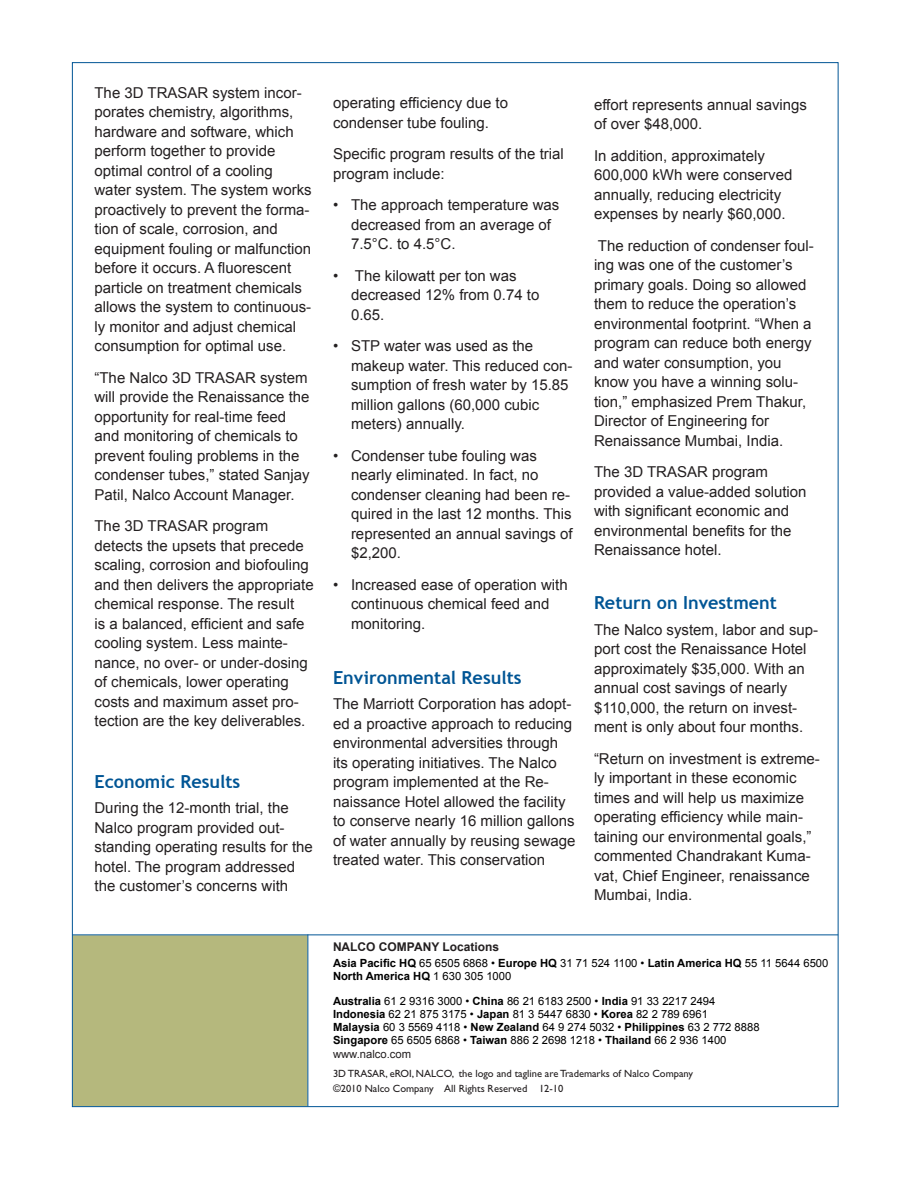
<style>
.page{position:relative;width:918px;height:1188px;background:#fff}
.page>*{position:absolute;margin:0;border:0;box-sizing:border-box;transform-origin:0 0}
.Question{font:700 18px "Trebuchet MS";color:#005595}
.Body_text{font:15px/19.5px "Arial";color:#231f20}
.Indent{font:15px/19.5px "Arial";color:#231f20}
.t1{font:700 12px "Arial";color:#231f20}
.t2{font:11.25px/12.8px "Arial";color:#000}
.t3{font:700 11.25px/12.8px "Arial";color:#000}
.t4{font:11.25px "Arial";color:#231f20}
.t5{font:10.5px "Gill Sans";color:#231f20}
.s1{font-weight:400}
.s2{font-weight:700}
</style>
<div class="page">
<div style="left:73px;top:935px;width:235px;height:171px;background:#b5b87d;border:2px solid #b5b87d"></div>
<hr style="left:308px;top:934px;width:1px;height:172px;background:#005595">
<hr style="left:72px;top:934px;width:766px;height:1px;background:#005595">
<p class="Body_text" style="left:94px;top:83px;width:219px">The 3D TRASAR system incor&shy;porates chemistry, algorithms, hardware and software, which perform together to provide optimal control of a cooling water system. The system works proactively to prevent the forma&shy;tion of scale, corrosion, and equipment fouling or malfunction before it occurs. A fluorescent particle on treatment chemicals allows the system to continuous&shy;ly monitor and adjust chemical consumption for optimal use.</p>
<p class="Body_text" style="left:94px;top:368px;width:217px">“The Nalco 3D TRASAR system will provide the Renaissance the opportunity for real-time feed and monitoring of chemicals to prevent fouling problems in the condenser tubes,” stated Sanjay<br>Patil, Nalco Account Manager.</p>
<p class="Body_text" style="left:94px;top:517px;width:221px">The 3D TRASAR program detects the upsets that precede scaling, corrosion and biofouling and then delivers the appropriate chemical response. The result<br>is a balanced, efficient and safe cooling system. Less mainte&shy;nance, no over- or under-dosing of chemicals, lower operating costs and maximum asset pro&shy;tection are the key deliverables.</p>
<p class="Question" style="left:94px;top:770px;width:147px">Economic Results</p>
<p class="Body_text" style="left:94px;top:799px;width:220px">During the 12-month trial, the<br>Nalco program provided out&shy;standing operating results for the hotel. The program addressed the customer’s concerns with</p>
<p class="Body_text" style="left:333px;top:94px;width:177px">operating efficiency due to condenser tube fouling.</p>
<p class="Body_text" style="left:333px;top:145px;width:232px">Specific program results of the trial program include:</p>
<p class="Indent" style="left:351px;top:196px;width:210px;text-indent:-18px">• The approach temperature was decreased from an average of<br>7.5°C. to 4.5°C.</p>
<p class="Indent" style="left:351px;top:266px;width:190px;text-indent:-18px">• The kilowatt per ton was decreased 12% from 0.74 to<br>0.65.</p>
<p class="Indent" style="left:351px;top:337px;width:223px;text-indent:-18px">• STP water was used as the makeup water. This reduced con&shy;sumption of fresh water by 15.85 million gallons (60,000 cubic meters) annually.</p>
<p class="Indent" style="left:351px;top:446px;width:223px;text-indent:-18px">• Condenser tube fouling was nearly eliminated. In fact, no condenser cleaning had been re&shy;quired in the last 12 months. This represented an annual savings of $2,200.</p>
<p class="Indent" style="left:351px;top:575px;width:218px;text-indent:-18px">• Increased ease of operation with continuous chemical feed and monitoring.</p>
<p class="Question" style="left:333px;top:666px;width:190px">Environmental Results</p>
<p class="Body_text" style="left:333px;top:694px;width:244px">The Marriott Corporation has adopt&shy;ed a proactive approach to reducing environmental adversities through its operating initiatives. The Nalco program implemented at the Re&shy;naissance Hotel allowed the facility to conserve nearly 16 million gallons of water annually by reusing sewage treated water. This conservation</p>
<p class="Body_text" style="left:594px;top:95px;width:215px">effort represents annual savings of over $48,000.</p>
<p class="Body_text" style="left:594px;top:146px;width:200px">In addition, approximately<br>600,000 kWh were conserved annually, reducing electricity expenses by nearly $60,000.</p>
<p class="Body_text" style="left:594px;top:236px;width:221px">The reduction of condenser foul&shy;ing was one of the customer’s primary goals. Doing so allowed them to reduce the operation’s environmental footprint. “When a program can reduce both energy and water consumption, you know you have a winning solu&shy;tion,” emphasized Prem Thakur,<br>Director of Engineering for<br>Renaissance Mumbai, India.</p>
<p class="Body_text" style="left:594px;top:463px;width:214px">The 3D TRASAR program provided a value-added solution with significant economic and environmental benefits for the<br>Renaissance hotel.</p>
<p class="Question" style="left:594px;top:592px;width:184px">Return on Investment</p>
<p class="Body_text" style="left:594px;top:620px;width:226px">The Nalco system, labor and sup&shy;port cost the Renaissance Hotel approximately $35,000. With an annual cost savings of nearly $110,000, the return on invest&shy;ment is only about four months.</p>
<p class="Body_text" style="left:594px;top:749px;width:227px">“Return on investment is extreme&shy;ly important in these economic times and will help us maximize operating efficiency while main&shy;taining our environmental goals,” commented Chandrakant Kuma&shy;vat, Chief Engineer, renaissance<br>Mumbai, India.</p>
<p class="t1" style="left:333px;top:939px;width:168px">NALCO COMPANY Locations</p>
<p class="t3" style="left:333px;top:957px;width:497px">Asia Pacific HQ <span class="s1">65 6505 6868 •</span> Europe HQ <span class="s1">31 71 524 1100 •</span> Latin America HQ <span class="s1">55 11 5644 6500<br></span>North America HQ <span class="s1">1 630 305 1000</span></p>
<p class="t2" style="left:333px;top:995px;width:384px"><span class="s2">Australia</span> 61 2 9316 3000 • <span class="s2">China</span> 86 21 6183 2500 • <span class="s2">India</span> 91 33 2217 2494<br><span class="s2">Indonesia</span> 62 21 875 3175 • <span class="s2">Japan</span> 81 3 5447 6830 • <span class="s2">Korea</span> 82 2 789 6961</p>
<p class="t2" style="left:333px;top:1020px;width:428px;line-height:13.5px"><span class="s2">Malaysia</span> 60 3 5569 4118 • <span class="s2">New Zealand</span> 64 9 274 5032 • <span class="s2">Philippines</span> 63 2 772 8888<br><span class="s2">Singapore</span> 65 6505 6868 • <span class="s2">Taiwan</span> 886 2 2698 1218 • <span class="s2">Thailand</span> 66 2 936 1400</p>
<p class="t4" style="left:333px;top:1047px;width:80px">www.nalco.com</p>
<p class="t5" style="left:333px;top:1068px;width:362px">3D TRASAR, eROI, NALCO, the logo and tagline are Trademarks of Nalco Company</p>
<p class="t5" style="left:333px;top:1083px;width:232px">©2010 Nalco Company All Rights Reserved 12-10</p>
</div>
